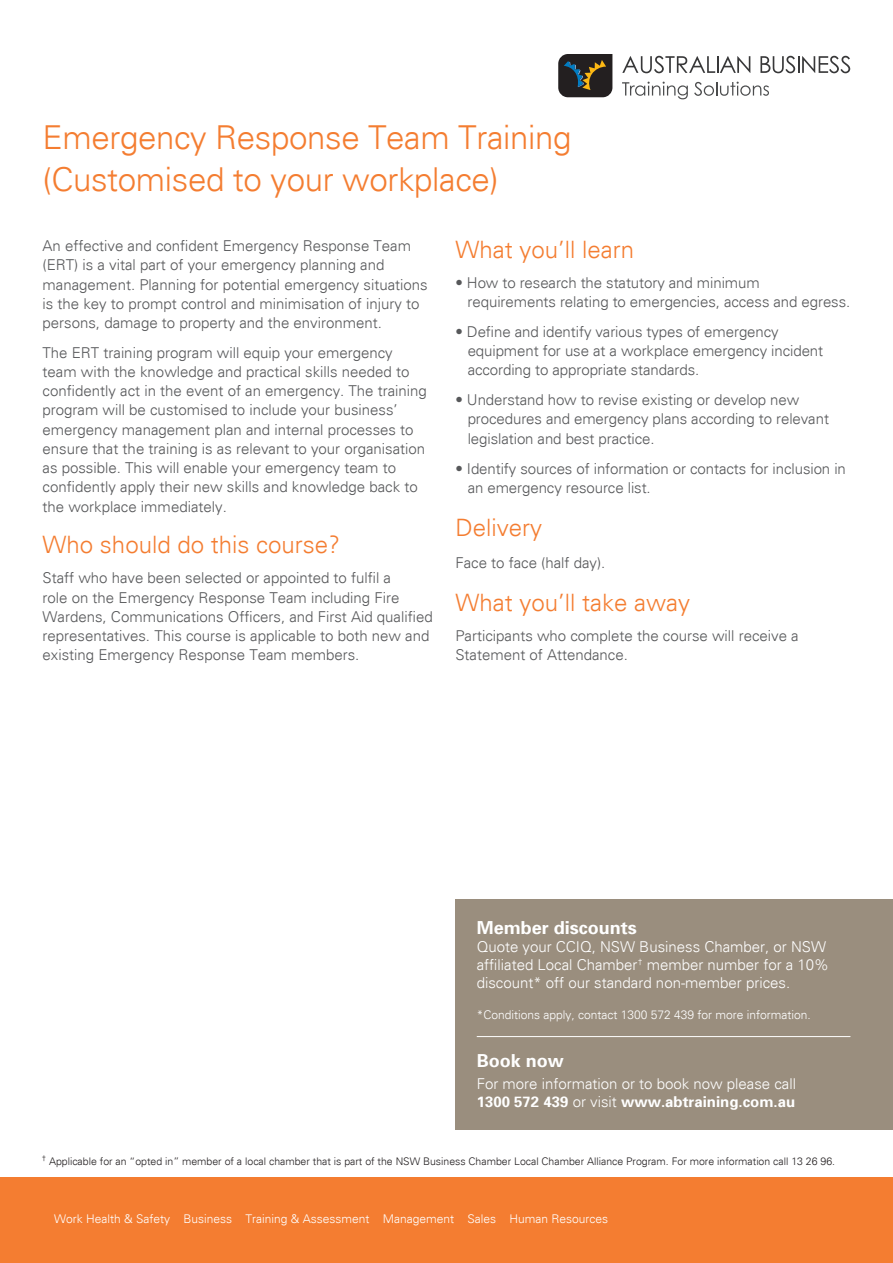
<style>
.page{position:relative;width:893px;height:1263px;background:#fff}
.page>*{position:absolute;margin:0;border:0;box-sizing:border-box;transform-origin:0 0}
.t1{font:300 33px/42px "Univers";letter-spacing:-.01em;color:#f47d31}
.t2{font:300 24px "Univers";color:#f47d31}
.t3{font:700 18px "Univers 65";color:#fff}
.t4{font:300 15px/19.2px "Univers";color:#57585a}
.t5{font:300 15px/18px "Univers";color:#fff}
.t6{font:700 15px "Univers 65";color:#fff}
.t7{font:300 12px "Univers";color:#fff}
.t8{font:300 10.5px "Univers";color:#231f20}
.s1{font-family:"Univers";font-weight:300}
</style>
<div class="page">
<svg style="left:558px;top:54px;width:54px;height:43px;background:#36342e"></svg>
<svg style="left:622px;top:56px;width:128px;height:17px"></svg>
<svg style="left:760px;top:56px;width:90px;height:17px"></svg>
<svg style="left:622px;top:82px;width:66px;height:17px"></svg>
<svg style="left:694px;top:82px;width:75px;height:14px"></svg>
<div style="left:0;top:1177px;width:893px;height:86px;background:#f47d31"></div>
<div style="left:455px;top:899px;width:438px;height:230px;background:#9a8e7e"></div>
<hr style="left:477px;top:1036px;width:373px;height:1px;background:#fff">
<h1 class="t1" style="left:43px;top:117px;width:530px">Emergency Response Team Training (Customised to your workplace)</h1>
<p class="t4" style="left:43px;top:236px;width:387px">An effective and confident Emergency Response Team (ERT) is a vital part of your emergency planning and management. Planning for potential emergency situations is the key to prompt control and minimisation of injury to persons, damage to property and the environment.</p>
<p class="t4" style="left:43px;top:343px;width:386px">The ERT training program will equip your emergency team with the knowledge and practical skills needed to confidently act in the event of an emergency. The training program will be customised to include your business’ emergency management plan and internal processes to ensure that the training is as relevant to your organisation as possible. This will enable your emergency team to confidently apply their new skills and knowledge back to the workplace immediately.</p>
<h2 class="t2" style="left:43px;top:530px;width:299px">Who should do this course?</h2>
<p class="t4" style="left:43px;top:568px;width:392px">Staff who have been selected or appointed to fulfil a<br>role on the Emergency Response Team including Fire Wardens, Communications Officers, and First Aid qualified representatives. This course is applicable to both new and existing Emergency Response Team members.</p>
<h2 class="t2" style="left:455px;top:235px;width:180px">What you’ll learn</h2>
<p class="t4" style="left:468px;top:273px;width:384px;text-indent:-12px">• How to research the statutory and minimum requirements relating to emergencies, access and egress.</p>
<p class="t4" style="left:468px;top:322px;width:357px;text-indent:-12px">• Define and identify various types of emergency equipment for use at a workplace emergency incident according to appropriate standards.</p>
<p class="t4" style="left:468px;top:390px;width:363px;text-indent:-12px">• Understand how to revise existing or develop new procedures and emergency plans according to relevant legislation and best practice.</p>
<p class="t4" style="left:468px;top:459px;width:380px;text-indent:-12px">• Identify sources of information or contacts for inclusion in an emergency resource list.</p>
<h2 class="t2" style="left:455px;top:513px;width:88px">Delivery</h2>
<p class="t4" style="left:455px;top:553px;width:152px">Face to face (half day).</p>
<h2 class="t2" style="left:455px;top:588px;width:236px">What you’ll take away</h2>
<p class="t4" style="left:455px;top:626px;width:345px">Participants who complete the course will receive a<br>Statement of Attendance.</p>
<p class="t3" style="left:477px;top:916px;width:162px">Member discounts</p>
<p class="t5" style="left:477px;top:938px;width:354px">Quote your CCIQ, NSW Business Chamber, or NSW affiliated Local Chamber<sup>†</sup> member number for a 10% discount* off our standard non-member prices.</p>
<p class="t7" style="left:477px;top:1008px;width:336px">*Conditions apply, contact 1300 572 439 for more information.</p>
<p class="t3" style="left:477px;top:1049px;width:89px">Book now</p>
<p class="t5" style="left:477px;top:1075px;width:321px">For more information or to book now please call</p>
<p class="t6" style="left:477px;top:1092px;width:320px">1300 572 439 <span class="s1">or visit</span> www.abtraining.com.au</p>
<p class="t8" style="left:42px;top:1155px;width:795px"><sup>†</sup> Applicable for an “opted in” member of a local chamber that is part of the NSW Business Chamber Local Chamber Alliance Program. For more information call 13 26 96.</p>
<p class="t7" style="left:54px;top:1211px;width:556px">Work Health &amp; Safety Business Training &amp; Assessment Management Sales Human Resources</p>
</div>
